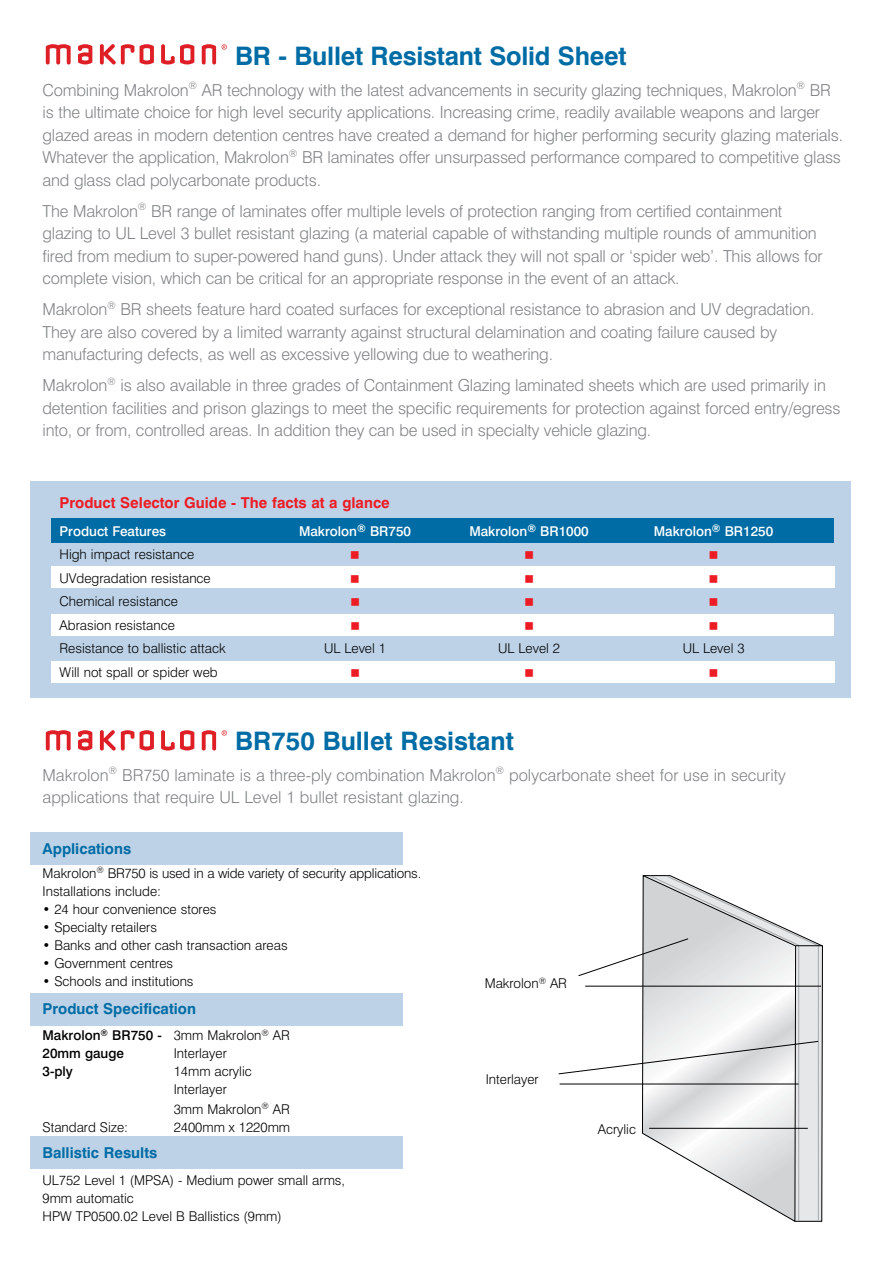
<style>
.page{position:relative;width:893px;height:1263px;background:#fff}
.page>*{position:absolute;margin:0;border:0;box-sizing:border-box;transform-origin:0 0}
.t1{font:700 25.5px "Swiss 721 BT";letter-spacing:-.01em;color:#006ca5}
.t2{font:300 16.5px/22.5px "Swiss 721 BT";letter-spacing:-.01em;color:#808285}
.t3{font:700 15px "Swiss 721 BT";color:#006ca5}
.t4{font:700 15px "Swiss 721 BT";color:#ed1c24}
.t5{font:300 13.5px/18px "Swiss 721 BT";color:#000}
.t6{font:500 13.5px "Swiss 721 BT";color:#fff}
.t7{font:500 13.5px/18px "Swiss 721 BT";color:#000}
.s1{font-weight:300}
</style>
<div class="page">
<svg style="left:642px;top:875px;width:7px;height:263px"></svg>
<svg style="left:649px;top:875px;width:170px;height:347px"></svg>
<svg style="left:796px;top:945px;width:26px;height:1px"></svg>
<div style="left:30px;top:1136px;width:372px;height:32px;background:#bdd2e7"></div>
<div style="left:30px;top:993px;width:372px;height:32px;background:#bdd2e7"></div>
<div style="left:30px;top:832px;width:372px;height:32px;background:#bdd2e7"></div>
<hr style="left:585px;top:986px;width:236px;height:1px;background:#000">
<svg style="left:578px;top:938px;width:111px;height:39px"></svg>
<hr style="left:560px;top:1084px;width:239px;height:1px;background:#000">
<svg style="left:558px;top:1040px;width:261px;height:35px"></svg>
<hr style="left:649px;top:1128px;width:159px;height:1px;background:#000">
<div style="left:30px;top:481px;width:820px;height:217px;background:#bdd2e7"></div>
<div style="left:51px;top:518px;width:782px;height:24px;background:#006ca5"></div>
<div style="left:51px;top:566px;width:783px;height:21px;background:#fff"></div>
<div style="left:51px;top:614px;width:783px;height:21px;background:#fff"></div>
<div style="left:51px;top:661px;width:783px;height:22px;background:#fff"></div>
<svg style="left:46px;top:44px;width:25px;height:21px"></svg>
<svg style="left:78px;top:44px;width:14px;height:20px"></svg>
<svg style="left:100px;top:44px;width:34px;height:21px"></svg>
<svg style="left:140px;top:44px;width:14px;height:20px"></svg>
<svg style="left:161px;top:44px;width:33px;height:21px"></svg>
<svg style="left:202px;top:44px;width:14px;height:21px"></svg>
<svg style="left:222px;top:44px;width:5px;height:6px"></svg>
<svg style="left:46px;top:730px;width:25px;height:20px"></svg>
<svg style="left:78px;top:730px;width:14px;height:20px"></svg>
<svg style="left:100px;top:730px;width:34px;height:20px"></svg>
<svg style="left:140px;top:730px;width:14px;height:20px"></svg>
<svg style="left:161px;top:730px;width:33px;height:20px"></svg>
<svg style="left:202px;top:730px;width:14px;height:20px"></svg>
<svg style="left:222px;top:730px;width:5px;height:6px"></svg>
<h1 class="t1" style="left:235px;top:40px;width:393px">BR - Bullet Resistant Solid Sheet</h1>
<p class="t2" style="left:43px;top:78px;width:802px">Combining Makrolon<sup>®</sup> AR technology with the latest advancements in security glazing techniques, Makrolon<sup>®</sup> BR is the ultimate choice for high level security applications. Increasing crime, readily available weapons and larger glazed areas in modern detention centres have created a demand for higher performing security glazing materials.<br>Whatever the application, Makrolon<sup>®</sup> BR laminates offer unsurpassed performance compared to competitive glass and glass clad polycarbonate products.</p>
<p class="t2" style="left:43px;top:199px;width:782px">The Makrolon<sup>®</sup> BR range of laminates offer multiple levels of protection ranging from certified containment glazing to UL Level 3 bullet resistant glazing (a material capable of withstanding multiple rounds of ammunition fired from medium to super-powered hand guns). Under attack they will not spall or ‘spider web’. This allows for complete vision, which can be critical for an appropriate response in the event of an attack.</p>
<p class="t2" style="left:43px;top:298px;width:774px">Makrolon<sup>®</sup> BR sheets feature hard coated surfaces for exceptional resistance to abrasion and UV degradation.<br>They are also covered by a limited warranty against structural delamination and coating failure caused by manufacturing defects, as well as excessive yellowing due to weathering.</p>
<p class="t2" style="left:43px;top:374px;width:800px">Makrolon<sup>®</sup> is also available in three grades of Containment Glazing laminated sheets which are used primarily in detention facilities and prison glazings to meet the specific requirements for protection against forced entry/egress into, or from, controlled areas. In addition they can be used in specialty vehicle glazing.</p>
<p class="t4" style="left:60px;top:493px;width:332px">Product Selector Guide - The facts at a glance</p>
<p class="t6" style="left:60px;top:523px;width:108px">Product Features</p>
<p class="t6" style="left:299px;top:523px;width:113px">Makrolon<sup>®</sup> BR750</p>
<p class="t6" style="left:469px;top:523px;width:121px">Makrolon<sup>®</sup> BR1000</p>
<p class="t6" style="left:654px;top:523px;width:121px">Makrolon<sup>®</sup> BR1250</p>
<p class="t5" style="left:60px;top:542px;width:168px;line-height:23.5px">High impact resistance<br>UVdegradation resistance<br>Chemical resistance<br>Abrasion resistance<br>Resistance to ballistic attack</p>
<p class="t5" style="left:324px;top:639px;width:63px">UL Level 1</p>
<p class="t5" style="left:498px;top:639px;width:63px">UL Level 2</p>
<p class="t5" style="left:683px;top:639px;width:63px">UL Level 3</p>
<p class="t5" style="left:60px;top:663px;width:160px">Will not spall or spider web</p>
<h1 class="t1" style="left:235px;top:725px;width:280px">BR750 Bullet Resistant</h1>
<p class="t2" style="left:43px;top:763px;width:745px">Makrolon<sup>®</sup> BR750 laminate is a three-ply combination Makrolon<sup>®</sup> polycarbonate sheet for use in security applications that require UL Level 1 bullet resistant glazing.</p>
<p class="t3" style="left:43px;top:839px;width:90px">Applications</p>
<p class="t5" style="left:43px;top:864px;width:380px">Makrolon<sup>®</sup> BR750 is used in a wide variety of security applications.<br>Installations include:</p>
<p class="t5" style="left:43px;top:900px;width:175px">• 24 hour convenience stores</p>
<p class="t5" style="left:43px;top:918px;width:116px">• Specialty retailers</p>
<p class="t5" style="left:43px;top:936px;width:247px">• Banks and other cash transaction areas</p>
<p class="t5" style="left:43px;top:954px;width:132px">• Government centres</p>
<p class="t5" style="left:43px;top:972px;width:153px">• Schools and institutions</p>
<p class="t3" style="left:43px;top:1000px;width:155px">Product Specification</p>
<p class="t7" style="left:43px;top:1026px;width:249px">Makrolon<sup>®</sup> BR750 - <span class="s1">3mm Makrolon</span><sup>®</sup> <span class="s1">AR<br></span>20mm gauge</p>
<p class="t5" style="left:174px;top:1044px;width:55px">Interlayer</p>
<p class="t7" style="left:43px;top:1062px;width:32px">3-ply</p>
<p class="t5" style="left:174px;top:1062px;width:80px">14mm acrylic<br>Interlayer</p>
<p class="t5" style="left:174px;top:1100px;width:118px">3mm Makrolon<sup>®</sup> AR</p>
<p class="t5" style="left:43px;top:1118px;width:87px">Standard Size:</p>
<p class="t5" style="left:174px;top:1118px;width:118px">2400mm x 1220mm</p>
<p class="t3" style="left:43px;top:1144px;width:116px">Ballistic Results</p>
<p class="t5" style="left:43px;top:1171px;width:304px">UL752 Level 1 (MPSA) - Medium power small arms,<br>9mm automatic<br>HPW TP0500.02 Level B Ballistics (9mm)</p>
<p class="t5" style="left:485px;top:974px;width:84px">Makrolon<sup>®</sup> AR</p>
<p class="t5" style="left:486px;top:1070px;width:55px">Interlayer</p>
<p class="t5" style="left:598px;top:1120px;width:40px">Acrylic</p>
</div>
